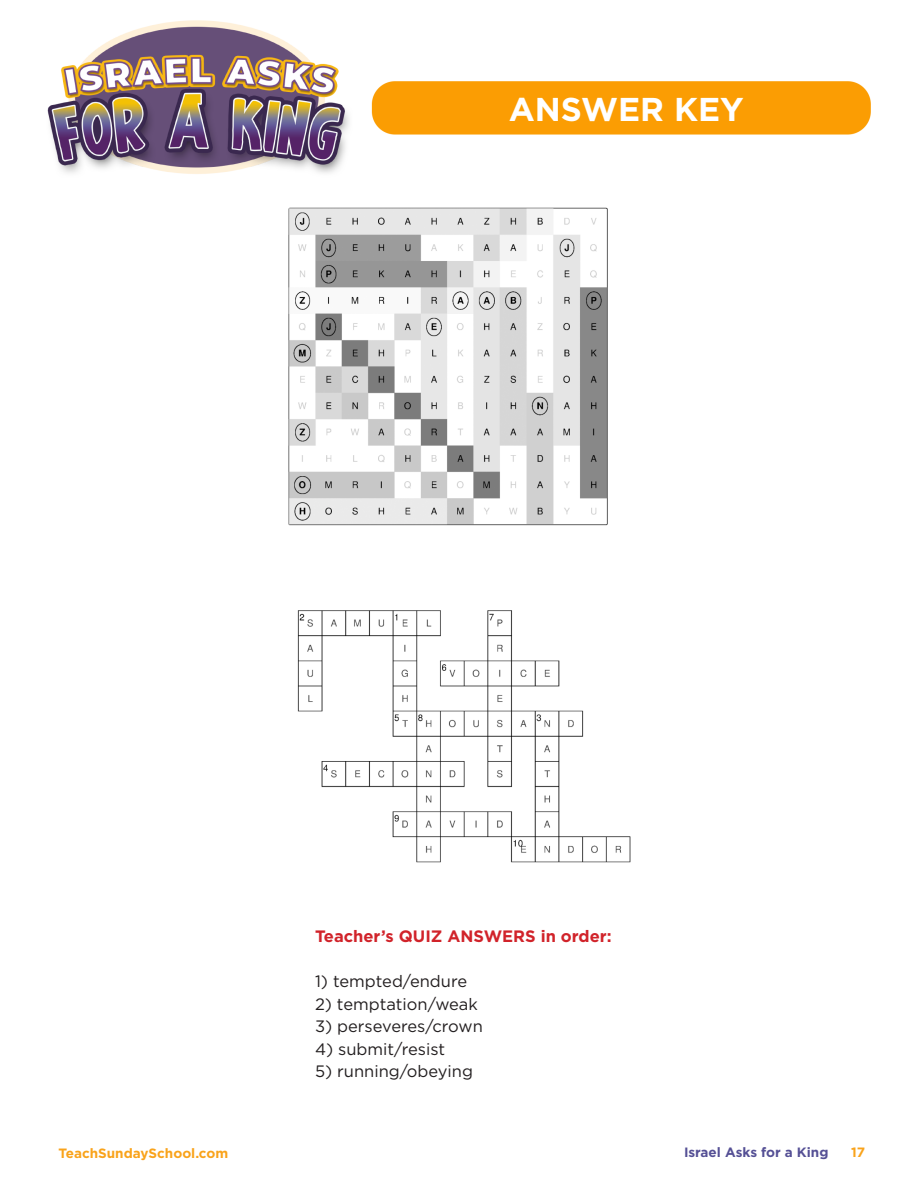
<style>
.page{position:relative;width:918px;height:1188px;background:#fff}
.page>*{position:absolute;margin:0;border:0;box-sizing:border-box;transform-origin:0 0}
.t1{font:700 33px "Gotham";color:#fff}
.t2{font:16.5px "Gotham";color:#231f20}
.t3{font:700 16.5px "Gotham";color:#d1232a}
.t4{font:700 13.5px "Gotham";color:#f9a31b}
.t5{font:700 13.5px "Gotham";color:#555095}
</style>
<div class="page">
<img style="left:47px;top:20px;width:824px;height:843px">
<p class="t1" style="left:509px;top:87px;width:237px">ANSWER KEY</p>
<p class="t3" style="left:315px;top:926px;width:298px">Teacher’s QUIZ ANSWERS in order:</p>
<p class="t2" style="left:315px;top:972px;width:154px">1) tempted/endure</p>
<p class="t2" style="left:315px;top:995px;width:164px">2) temptation/weak</p>
<p class="t2" style="left:315px;top:1017px;width:169px">3) perseveres/crown</p>
<p class="t2" style="left:315px;top:1040px;width:132px">4) submit/resist</p>
<p class="t2" style="left:315px;top:1062px;width:160px">5) running/obeying</p>
<p class="t4" style="left:58px;top:1145px;width:171px">TeachSundaySchool.com</p>
<p class="t5" style="left:684px;top:1143px;width:146px">Israel Asks for a King</p>
<p class="t4" style="left:851px;top:1143px;width:16px">17</p>
</div>
